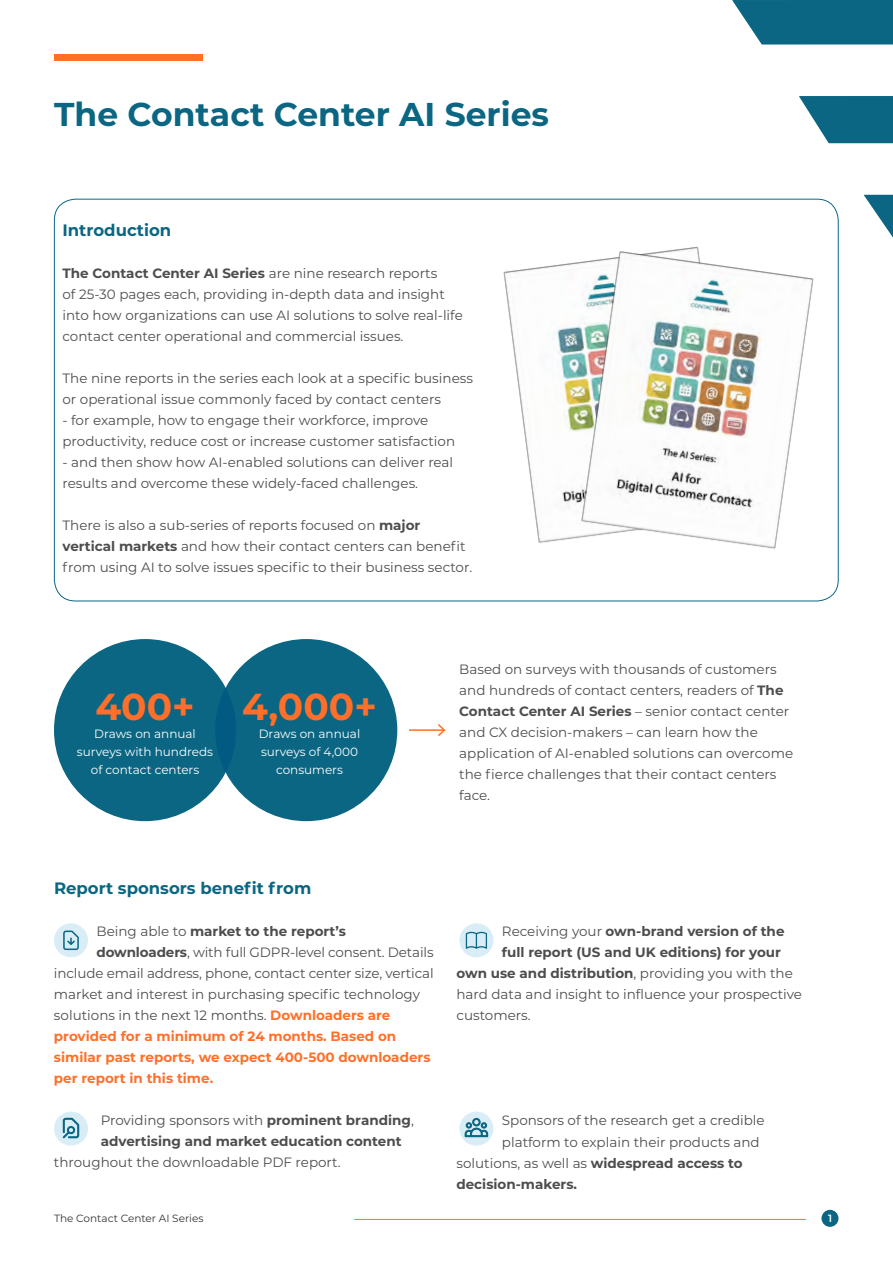
<style>
.page{position:relative;width:893px;height:1263px;background:#fff}
.page>*{position:absolute;margin:0;border:0;box-sizing:border-box;transform-origin:0 0}
.t1{font:700 37.5px "Montserrat";color:#ff6f29}
.t2{font:700 33px "Montserrat";color:#0a6682}
.t3{font:700 16.5px "Montserrat";color:#0a6682}
.t4{font:13.5px/21px "Montserrat";color:#4d4d4d}
.t5{font:700 13.5px/21px "Montserrat";color:#4d4d4d}
.t6{font:700 13.5px "Montserrat";color:#ff6f29}
.t7{font:12px/18px "Montserrat";color:#fff;text-align:center}
.t8{font:10.5px "Montserrat";color:#333}
.t9{font:600 10.5px "Montserrat";color:#fff}
.s1{font-weight:700}
.s2{font-weight:400}
.s3{font-weight:700;color:#ff6f29}
</style>
<div class="page">
<svg style="left:732px;top:0;width:161px;height:45px"></svg>
<svg style="left:799px;top:96px;width:94px;height:47px"></svg>
<svg style="left:864px;top:195px;width:29px;height:43px"></svg>
<div style="left:821px;top:1210px;width:17px;height:17px;background:#0a6682;border-radius:50%"></div>
<hr style="left:354px;top:1219px;width:452px;height:1px;background:#ff6f29">
<div style="left:54px;top:54px;width:149px;height:6px;background:#ff6f29"></div>
<div style="left:54px;top:639px;width:182px;height:182px;background:#0a6682;border-radius:50%"></div>
<div style="left:215px;top:639px;width:182px;height:182px;background:#0a6682;border-radius:50%"></div>
<hr style="left:409px;top:729px;width:35px;height:2px;background:#ff6f29">
<svg style="left:436px;top:724px;width:10px;height:13px"></svg>
<svg style="left:54px;top:1111px;width:34px;height:34px"></svg>
<svg style="left:63px;top:1118px;width:16px;height:20px"></svg>
<svg style="left:459px;top:1111px;width:34px;height:34px"></svg>
<svg style="left:465px;top:1118px;width:23px;height:19px"></svg>
<div style="left:54px;top:923px;width:34px;height:34px;background:#d8edf6;border-radius:50%"></div>
<svg style="left:63px;top:930px;width:16px;height:20px"></svg>
<svg style="left:459px;top:923px;width:34px;height:34px"></svg>
<svg style="left:466px;top:932px;width:21px;height:17px"></svg>
<img style="left:503px;top:246px;width:196px;height:297px">
<img style="left:580px;top:249px;width:234px;height:300px">
<h2 class="t2" style="left:54px;top:90px;width:496px">The Contact Center AI Series</h2>
<p class="t3" style="left:63px;top:218px;width:110px">Introduction</p>
<p class="t4" style="left:63px;top:262px;width:402px"><span class="s1">The Contact Center AI Series</span> are nine research reports<br>of 25-30 pages each, providing in-depth data and insight into how organizations can use AI solutions to solve real-life contact center operational and commercial issues.</p>
<p class="t4" style="left:63px;top:367px;width:412px">The nine reports in the series each look at a specific business or operational issue commonly faced by contact centers</p>
<p class="t4" style="left:63px;top:409px;width:394px">- for example, how to engage their workforce, improve productivity, reduce cost or increase customer satisfaction</p>
<p class="t4" style="left:63px;top:451px;width:392px">- and then show how AI-enabled solutions can deliver real results and overcome these widely-faced challenges.</p>
<p class="t4" style="left:63px;top:514px;width:411px">There is also a sub-series of reports focused on <span class="s1">major vertical markets</span> and how their contact centers can benefit from using AI to solve issues specific to their business sector.</p>
<h1 class="t1" style="left:95px;top:680px;width:101px">400+</h1>
<p class="t7" style="left:77px;top:724px;width:138px">Draws on annual surveys with hundreds of contact centers</p>
<h1 class="t1" style="left:242px;top:680px;width:136px">4,000+</h1>
<p class="t7" style="left:259px;top:724px;width:103px">Draws on annual surveys of 4,000 consumers</p>
<p class="t4" style="left:459px;top:658px;width:335px">Based on surveys with thousands of customers and hundreds of contact centers, readers of <span class="s1">The Contact Center AI Series</span> – senior contact center and CX decision-makers – can learn how the application of AI-enabled solutions can overcome the fierce challenges that their contact centers face.</p>
<p class="t3" style="left:54px;top:876px;width:259px">Report sponsors benefit from</p>
<p class="t5" style="left:97px;top:920px;width:251px"><span class="s2">Being able to</span> market to the report’s</p>
<p class="t4" style="left:97px;top:941px;width:339px"><span class="s1">downloaders</span>, with full GDPR-level consent. Details</p>
<p class="t4" style="left:54px;top:962px;width:381px">include email address, phone, contact center size, vertical</p>
<p class="t4" style="left:54px;top:983px;width:368px">market and interest in purchasing specific technology</p>
<p class="t4" style="left:54px;top:1004px;width:338px">solutions in the next 12 months. <span class="s3">Downloaders are</span></p>
<p class="t6" style="left:54px;top:1026px;width:344px">provided for a minimum of 24 months. Based on</p>
<p class="t6" style="left:54px;top:1047px;width:378px">similar past reports, we expect 400-500 downloaders</p>
<p class="t6" style="left:54px;top:1068px;width:161px">per report in this time.</p>
<p class="t5" style="left:101px;top:1109px;width:315px"><span class="s2">Providing sponsors with</span> prominent branding<span class="s2">, </span>advertising and market education content</p>
<p class="t4" style="left:54px;top:1151px;width:288px">throughout the downloadable PDF report.</p>
<p class="t5" style="left:502px;top:920px;width:284px"><span class="s2">Receiving your</span> own-brand version of the</p>
<p class="t5" style="left:502px;top:941px;width:281px">full report (US and UK editions) for your</p>
<p class="t5" style="left:456px;top:962px;width:338px">own use and distribution<span class="s2">, providing you with the</span></p>
<p class="t4" style="left:456px;top:984px;width:347px">hard data and insight to influence your prospective</p>
<p class="t4" style="left:456px;top:1005px;width:76px">customers.</p>
<p class="t4" style="left:502px;top:1110px;width:264px">Sponsors of the research get a credible</p>
<p class="t4" style="left:502px;top:1131px;width:259px">platform to explain their products and</p>
<p class="t4" style="left:456px;top:1152px;width:288px">solutions, as well as <span class="s1">widespread access to</span></p>
<p class="t5" style="left:456px;top:1172px;width:122px">decision-makers.</p>
<p class="t8" style="left:54px;top:1211px;width:151px">The Contact Center AI Series</p>
<p class="t9" style="left:828px;top:1211px;width:6px">1</p>
</div>
